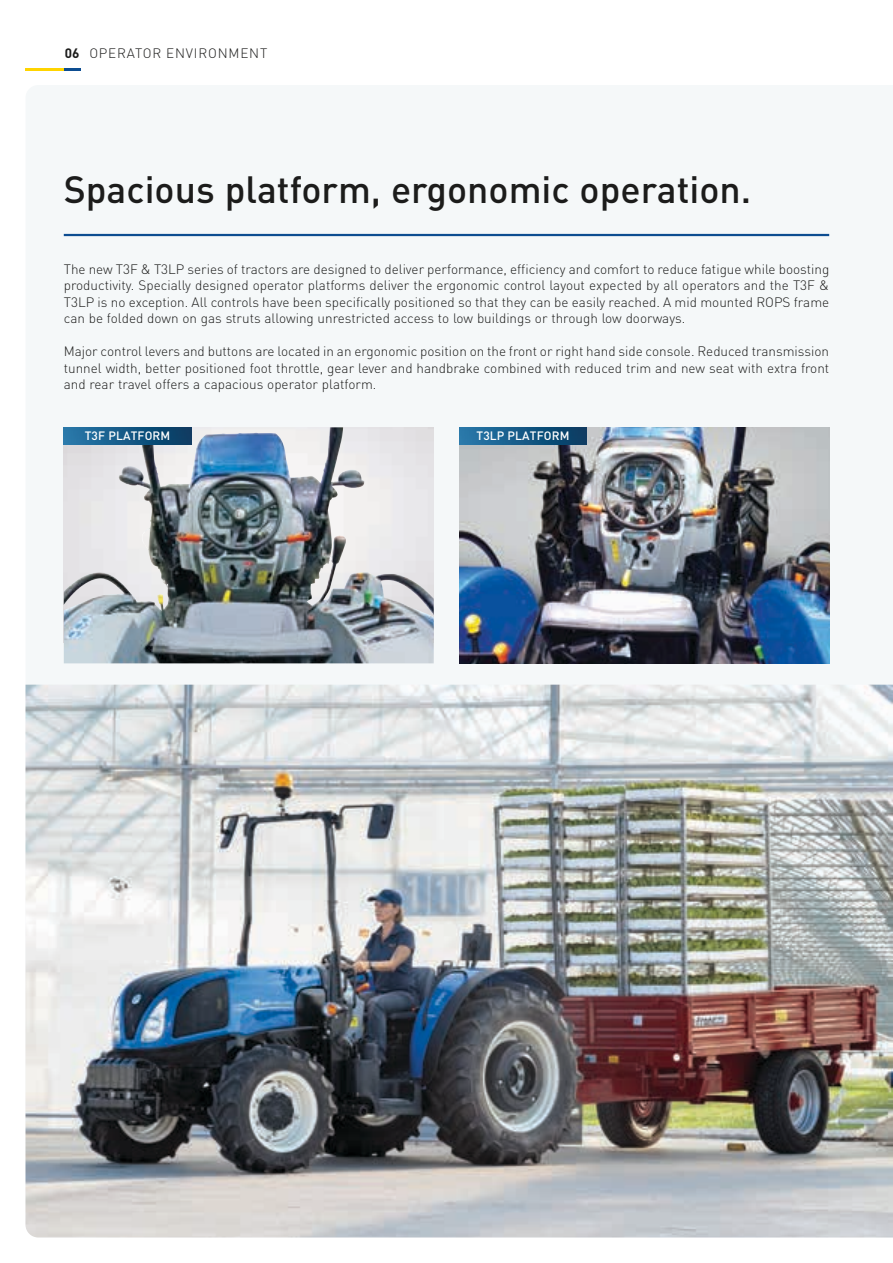
<style>
.page{position:relative;width:893px;height:1263px;background:#fff}
.page>*{position:absolute;margin:0;border:0;box-sizing:border-box;transform-origin:0 0}
.t1{font:500 37.5px "DIN Pro";color:#1c1c1b}
.t2{font:300 13.5px/16.5px "DIN Pro";color:#1c1c1b;text-align:justify}
.t3{font:300 13.5px "DIN Pro";letter-spacing:.06em;color:#1c1c1b}
.t4{font:500 12px "DIN Pro";letter-spacing:.01em;color:#fff}
.s1{font-weight:700}
</style>
<div class="page">
<svg style="left:26px;top:68px;width:55px;height:2px"></svg>
<hr style="left:64px;top:234px;width:765px;height:2px;background:#0d4d91">
<img style="left:26px;top:685px;width:867px;height:552px">
<img style="left:459px;top:427px;width:370px;height:236px">
<img style="left:64px;top:427px;width:370px;height:236px">
<img style="left:64px;top:427px;width:127px;height:17px">
<img style="left:459px;top:427px;width:128px;height:17px">
<p class="t3" style="left:65px;top:44px;width:204px"><span class="s1">06</span> OPERATOR ENVIRONMENT</p>
<h1 class="t1" style="left:64px;top:164px;width:689px">Spacious platform, ergonomic operation.</h1>
<p class="t2" style="left:64px;top:260px;width:767px">The new T3F &amp; T3LP series of tractors are designed to deliver performance, efficiency and comfort to reduce fatigue while boosting productivity. Specially designed operator platforms deliver the ergonomic control layout expected by all operators and the T3F &amp; T3LP is no exception. All controls have been specifically positioned so that they can be easily reached. A mid mounted ROPS frame can be folded down on gas struts allowing unrestricted access to low buildings or through low doorways.</p>
<p class="t2" style="left:64px;top:343px;width:767px">Major control levers and buttons are located in an ergonomic position on the front or right hand side console. Reduced transmission tunnel width, better positioned foot throttle, gear lever and handbrake combined with reduced trim and new seat with extra front and rear travel offers a capacious operator platform.</p>
<p class="t4" style="left:85px;top:428px;width:87px">T3F PLATFORM</p>
<p class="t4" style="left:477px;top:428px;width:94px">T3LP PLATFORM</p>
</div>
